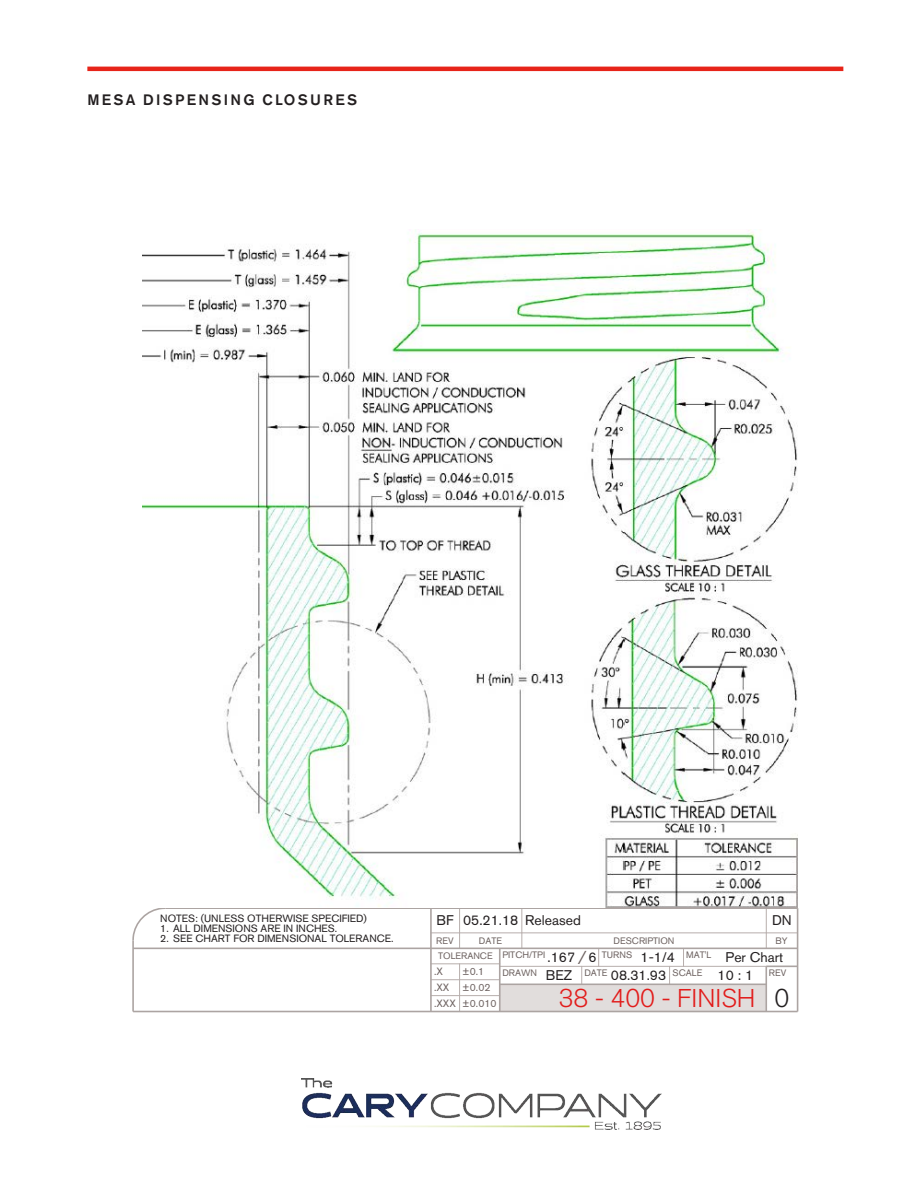
<style>
.page{position:relative;width:918px;height:1188px;background:#fff}
.page>*{position:absolute;margin:0;border:0;box-sizing:border-box;transform-origin:0 0}
.t1{font:300 25.5px "Akzidenz Grotesk Std";color:#e11c1b}
.t2{font:300 25.5px "Akzidenz Grotesk Std";color:#231f20}
.t3{font:300 18.6px "Akzidenz Grotesk Std";color:#6e6361}
.t4{font:500 15px "Akzidenz Grotesk Std";letter-spacing:.155em;color:#231f20}
.t5{font:13.95px "Akzidenz Grotesk Std";color:#231f20}
.t6{font:10.5px "Akzidenz Grotesk Std";color:#231f20}
.t7{font:10.5px/15.9px "Akzidenz Grotesk Std";color:#6e6361}
.t8{font:9.3px "Akzidenz Grotesk Std";color:#6e6361}
</style>
<div class="page">
<hr style="left:87px;top:67px;width:756px;height:4px;background:#e72419">
<img style="left:133px;top:254px;width:666px;height:759px">
<hr style="left:431px;top:995px;width:69px;height:1px;background:#b7aeac">
<hr style="left:431px;top:963px;width:69px;height:1px;background:#b7aeac">
<svg style="left:766px;top:909px;width:1px;height:39px"></svg>
<svg style="left:598px;top:949px;width:1px;height:17px"></svg>
<svg style="left:521px;top:909px;width:1px;height:39px"></svg>
<svg style="left:459px;top:909px;width:1px;height:39px"></svg>
<svg style="left:669px;top:967px;width:1px;height:17px"></svg>
<svg style="left:581px;top:967px;width:1px;height:17px"></svg>
<hr style="left:500px;top:966px;width:266px;height:1px;background:#b7aeac">
<hr style="left:431px;top:979px;width:69px;height:1px;background:#b7aeac">
<svg style="left:683px;top:949px;width:1px;height:17px"></svg>
<hr style="left:459px;top:964px;width:1px;height:48px;background:#b7aeac">
<hr style="left:431px;top:932px;width:367px;height:1px;background:#b7aeac">
<hr style="left:500px;top:984px;width:266px;height:1px;background:#aca4a2">
<hr style="left:430px;top:908px;width:2px;height:104px;background:#aca4a2">
<hr style="left:766px;top:966px;width:32px;height:1px;background:#aca4a2">
<hr style="left:133px;top:948px;width:665px;height:1px;background:#aca4a2">
<hr style="left:765px;top:966px;width:2px;height:46px;background:#aca4a2">
<hr style="left:165px;top:907px;width:633px;height:2px;background:#aca4a2">
<hr style="left:133px;top:1011px;width:665px;height:1px;background:#aca4a2">
<hr style="left:797px;top:908px;width:1px;height:104px;background:#aca4a2">
<hr style="left:499px;top:948px;width:2px;height:64px;background:#aca4a2">
<hr style="left:132px;top:940px;width:2px;height:72px;background:#aca4a2">
<svg style="left:132px;top:907px;width:35px;height:35px"></svg>
<img style="left:143px;top:229px;width:655px;height:678px">
<img style="left:302px;top:1079px;width:359px;height:51px">
<p class="t4" style="left:87px;top:90px;width:271px">MESA DISPENSING CLOSURES</p>
<p class="t6" style="left:160px;top:912px;width:208px">NOTES: (UNLESS OTHERWISE SPECIFIED)</p>
<p class="t6" style="left:160px;top:922px;width:179px">1. ALL DIMENSIONS ARE IN INCHES.</p>
<p class="t6" style="left:160px;top:933px;width:235px">2. SEE CHART FOR DIMENSIONAL TOLERANCE.</p>
<p class="t5" style="left:437px;top:912px;width:146px">BF 05.21.18 Released</p>
<p class="t5" style="left:772px;top:912px;width:21px">DN</p>
<p class="t8" style="left:436px;top:935px;width:19px">REV</p>
<p class="t8" style="left:479px;top:935px;width:25px">DATE</p>
<p class="t8" style="left:614px;top:935px;width:62px">DESCRIPTION</p>
<p class="t8" style="left:776px;top:935px;width:14px">BY</p>
<p class="t8" style="left:438px;top:951px;width:56px">TOLERANCE</p>
<p class="t7" style="left:434px;top:964px;width:64px">.X<br>.XX<br>.XXX ±0.010</p>
<p class="t3" style="left:578px;top:947px;width:10px">/</p>
<p class="t1" style="left:559px;top:984px;width:198px">38 - 400 - FINISH</p>
<p class="t8" style="left:502px;top:950px;width:44px">PITCH/TPI</p>
<p class="t8" style="left:602px;top:949px;width:32px">TURNS</p>
<p class="t8" style="left:686px;top:949px;width:27px">MAT'L</p>
<p class="t5" style="left:726px;top:949px;width:59px">Per Chart</p>
<p class="t5" style="left:548px;top:949px;width:29px">.167</p>
<p class="t5" style="left:641px;top:949px;width:36px">1-1/4</p>
<p class="t5" style="left:589px;top:949px;width:10px">6</p>
<p class="t7" style="left:462px;top:964px;width:30px">±0.1 ±0.02</p>
<p class="t8" style="left:769px;top:968px;width:19px">REV</p>
<p class="t8" style="left:502px;top:968px;width:36px">DRAWN</p>
<p class="t8" style="left:584px;top:968px;width:25px">DATE</p>
<p class="t8" style="left:673px;top:968px;width:31px">SCALE</p>
<p class="t5" style="left:546px;top:967px;width:28px">BEZ</p>
<p class="t5" style="left:611px;top:967px;width:57px">08.31.93</p>
<p class="t5" style="left:718px;top:967px;width:37px">10 : 1</p>
<p class="t2" style="left:774px;top:984px;width:16px">0</p>
</div>
